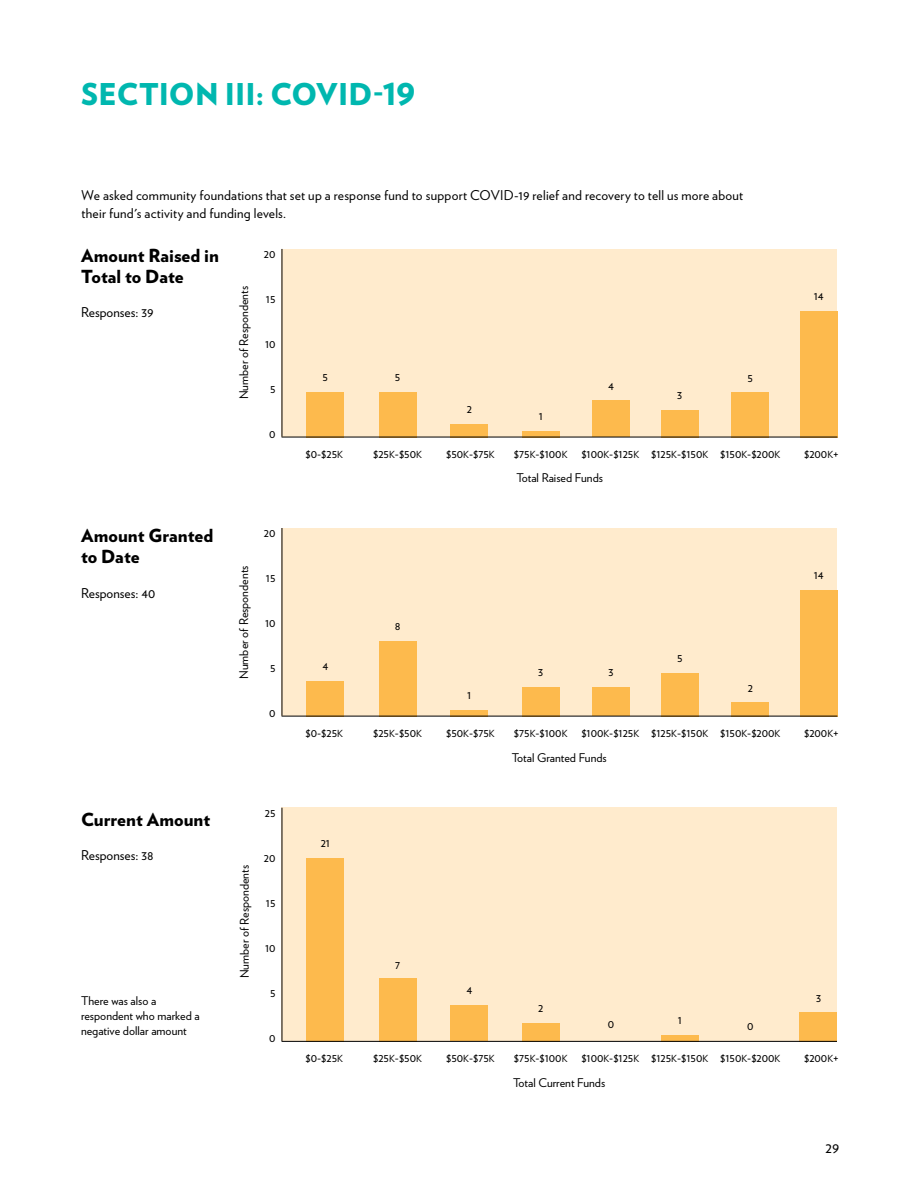
<style>
.page{position:relative;width:918px;height:1188px;background:#fff}
.page>*{position:absolute;margin:0;border:0;box-sizing:border-box;transform-origin:0 0}
.t1{font:900 30px "Verlag";letter-spacing:.005em;color:#00b7af}
.t2{font:900 18px/21px "Verlag";letter-spacing:.005em;color:#000}
.t3{font:15px "Verlag";color:#000}
.t4{font:13.5px/18px "Verlag";letter-spacing:.015em;color:#000}
.t5{font:12px/15px "Verlag";color:#000}
.s1{font-size:9.75px}
</style>
<div class="page">
<div style="left:282px;top:249px;width:555px;height:188px;background:#ffebcd"></div>
<div style="left:379px;top:392px;width:37px;height:45px;background:#fdba4d"></div>
<div style="left:451px;top:424px;width:37px;height:13px;background:#fdba4d"></div>
<div style="left:307px;top:392px;width:37px;height:45px;background:#fdba4d"></div>
<div style="left:592px;top:401px;width:38px;height:36px;background:#fdba4d"></div>
<div style="left:522px;top:431px;width:37px;height:6px;background:#fdba4d"></div>
<div style="left:661px;top:410px;width:37px;height:27px;background:#fdba4d"></div>
<div style="left:732px;top:392px;width:37px;height:45px;background:#fdba4d"></div>
<div style="left:800px;top:311px;width:37px;height:126px;background:#fdba4d"></div>
<hr style="left:282px;top:437px;width:555px;height:1px;background:#000">
<hr style="left:282px;top:249px;width:1px;height:188px;background:#000">
<div style="left:282px;top:528px;width:555px;height:188px;background:#ffebcd"></div>
<div style="left:379px;top:641px;width:37px;height:76px;background:#fdba4d"></div>
<svg style="left:451px;top:710px;width:37px;height:6px"></svg>
<div style="left:307px;top:681px;width:37px;height:36px;background:#fdba4d"></div>
<div style="left:592px;top:687px;width:38px;height:29px;background:#fdba4d"></div>
<div style="left:522px;top:687px;width:37px;height:30px;background:#fdba4d"></div>
<div style="left:661px;top:673px;width:37px;height:44px;background:#fdba4d"></div>
<div style="left:732px;top:702px;width:37px;height:15px;background:#fdba4d"></div>
<hr style="left:282px;top:528px;width:1px;height:188px;background:#000">
<div style="left:282px;top:808px;width:555px;height:233px;background:#ffebcd"></div>
<div style="left:379px;top:979px;width:37px;height:63px;background:#fdba4d"></div>
<div style="left:451px;top:1005px;width:37px;height:36px;background:#fdba4d"></div>
<div style="left:307px;top:858px;width:37px;height:184px;background:#fdba4d"></div>
<div style="left:522px;top:1023px;width:37px;height:19px;background:#fdba4d"></div>
<svg style="left:661px;top:1035px;width:37px;height:6px"></svg>
<div style="left:800px;top:1013px;width:37px;height:29px;background:#fdba4d"></div>
<hr style="left:282px;top:1041px;width:555px;height:1px;background:#000">
<hr style="left:282px;top:808px;width:1px;height:233px;background:#000">
<div style="left:800px;top:590px;width:37px;height:127px;background:#fdba4d"></div>
<hr style="left:282px;top:716px;width:555px;height:1px;background:#000">
<h1 class="t1" style="left:81px;top:69px;width:336px">SECTION III: COVID-19</h1>
<p class="t4" style="left:82px;top:185px;width:663px">We asked community foundations that set up a response fund to support COVID-19 relief and recovery to tell us more about their fund's activity and funding levels.</p>
<h2 class="t2" style="left:81px;top:244px;width:139px">Amount Raised in<br>Total to Date</h2>
<p class="t4" style="left:81px;top:303px;width:74px">Responses: 39</p>
<p class="t5" style="left:236px;top:399px;width:115px;rotate:-90deg">Number of Respondents</p>
<p class="t5" style="left:264px;top:246px;width:13px">20</p>
<p class="t5" style="left:266px;top:291px;width:11px">15</p>
<p class="t5" style="left:265px;top:336px;width:12px">10</p>
<p class="t5" style="left:270px;top:381px;width:7px">5</p>
<p class="t5" style="left:269px;top:426px;width:8px">0</p>
<p class="t5" style="left:323px;top:368px;width:7px">5</p>
<p class="t5" style="left:395px;top:368px;width:7px">5</p>
<p class="t5" style="left:467px;top:401px;width:7px">2</p>
<p class="t5" style="left:539px;top:407px;width:6px">1</p>
<p class="t5" style="left:608px;top:378px;width:7px">4</p>
<p class="t5" style="left:677px;top:387px;width:7px">3</p>
<p class="t5" style="left:748px;top:369px;width:7px">5</p>
<p class="t5" style="left:814px;top:288px;width:11px">14</p>
<p class="t5" style="left:305px;top:445px;width:39px">$0-$25<span class="s1">K</span></p>
<p class="t5" style="left:373px;top:445px;width:50px">$25<span class="s1">K</span>-$50<span class="s1">K</span></p>
<p class="t5" style="left:446px;top:445px;width:50px">$50<span class="s1">K</span>-$75<span class="s1">K</span></p>
<p class="t5" style="left:514px;top:445px;width:268px">$75<span class="s1">K</span>-$100<span class="s1">K</span> $100<span class="s1">K</span>-$125<span class="s1">K</span> $125<span class="s1">K</span>-$150<span class="s1">K</span> $150<span class="s1">K</span>-$200<span class="s1">K</span></p>
<p class="t5" style="left:804px;top:445px;width:36px">$200<span class="s1">K</span>+</p>
<h2 class="t2" style="left:81px;top:524px;width:134px">Amount Granted to Date</h2>
<p class="t4" style="left:81px;top:583px;width:76px">Responses: 40</p>
<p class="t5" style="left:236px;top:679px;width:115px;rotate:-90deg">Number of Respondents</p>
<p class="t5" style="left:264px;top:525px;width:13px">20</p>
<p class="t5" style="left:266px;top:570px;width:11px">15</p>
<p class="t5" style="left:265px;top:615px;width:12px">10</p>
<p class="t5" style="left:270px;top:660px;width:7px">5</p>
<p class="t5" style="left:269px;top:705px;width:8px">0</p>
<h2 class="t2" style="left:81px;top:808px;width:131px">Current Amount</h2>
<p class="t4" style="left:81px;top:846px;width:74px">Responses: 38</p>
<p class="t5" style="left:81px;top:993px;width:120px">There was also a respondent who marked a negative dollar amount</p>
<p class="t5" style="left:237px;top:978px;width:115px;rotate:-90deg">Number of Respondents</p>
<p class="t5" style="left:265px;top:805px;width:12px">25</p>
<p class="t5" style="left:264px;top:850px;width:13px">20</p>
<p class="t5" style="left:266px;top:895px;width:11px">15</p>
<p class="t5" style="left:265px;top:940px;width:12px">10</p>
<p class="t5" style="left:270px;top:985px;width:7px">5</p>
<p class="t5" style="left:269px;top:1030px;width:8px">0</p>
<p class="t5" style="left:322px;top:658px;width:7px">4</p>
<p class="t5" style="left:395px;top:617px;width:7px">8</p>
<p class="t5" style="left:516px;top:470px;width:88px">Total Raised Funds</p>
<p class="t5" style="left:467px;top:686px;width:6px">1</p>
<p class="t5" style="left:538px;top:664px;width:7px">3</p>
<p class="t5" style="left:609px;top:664px;width:7px">3</p>
<p class="t5" style="left:677px;top:650px;width:7px">5</p>
<p class="t5" style="left:748px;top:680px;width:7px">2</p>
<p class="t5" style="left:814px;top:567px;width:11px">14</p>
<p class="t5" style="left:305px;top:725px;width:39px">$0-$25<span class="s1">K</span></p>
<p class="t5" style="left:373px;top:725px;width:50px">$25<span class="s1">K</span>-$50<span class="s1">K</span></p>
<p class="t5" style="left:446px;top:725px;width:50px">$50<span class="s1">K</span>-$75<span class="s1">K</span></p>
<p class="t5" style="left:514px;top:725px;width:268px">$75<span class="s1">K</span>-$100<span class="s1">K</span> $100<span class="s1">K</span>-$125<span class="s1">K</span> $125<span class="s1">K</span>-$150<span class="s1">K</span> $150<span class="s1">K</span>-$200<span class="s1">K</span></p>
<p class="t5" style="left:804px;top:725px;width:36px">$200<span class="s1">K</span>+</p>
<p class="t5" style="left:321px;top:835px;width:11px">21</p>
<p class="t5" style="left:395px;top:956px;width:7px">7</p>
<p class="t5" style="left:512px;top:750px;width:96px">Total Granted Funds</p>
<p class="t5" style="left:466px;top:982px;width:7px">4</p>
<p class="t5" style="left:538px;top:1000px;width:7px">2</p>
<p class="t5" style="left:608px;top:1016px;width:8px">0</p>
<p class="t5" style="left:678px;top:1011px;width:6px">1</p>
<p class="t5" style="left:747px;top:1017px;width:8px">0</p>
<p class="t5" style="left:816px;top:990px;width:7px">3</p>
<p class="t5" style="left:305px;top:1050px;width:39px">$0-$25<span class="s1">K</span></p>
<p class="t5" style="left:373px;top:1050px;width:50px">$25<span class="s1">K</span>-$50<span class="s1">K</span></p>
<p class="t5" style="left:446px;top:1050px;width:50px">$50<span class="s1">K</span>-$75<span class="s1">K</span></p>
<p class="t5" style="left:514px;top:1050px;width:268px">$75<span class="s1">K</span>-$100<span class="s1">K</span> $100<span class="s1">K</span>-$125<span class="s1">K</span> $125<span class="s1">K</span>-$150<span class="s1">K</span> $150<span class="s1">K</span>-$200<span class="s1">K</span></p>
<p class="t5" style="left:804px;top:1050px;width:36px">$200<span class="s1">K</span>+</p>
<p class="t5" style="left:513px;top:1075px;width:94px">Total Current Funds</p>
<p class="t3" style="left:826px;top:1136px;width:15px">29</p>
</div>
